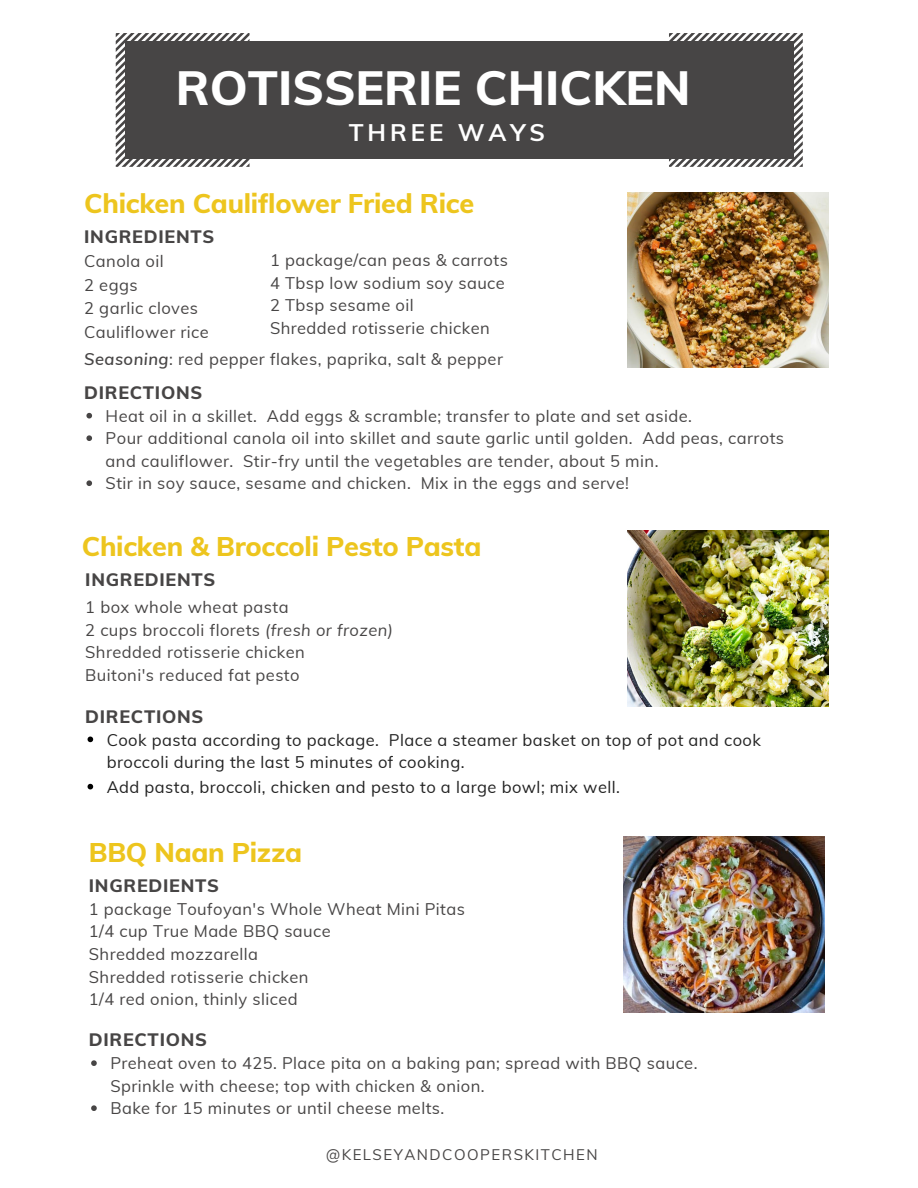
<style>
.page{position:relative;width:918px;height:1188px;background:#fff}
.page>*{position:absolute;margin:0;border:0;box-sizing:border-box;transform-origin:0 0}
.t1{font:800 48px "Muli";color:#fff}
.t2{font:800 27px "Muli";letter-spacing:-.01em;color:#edc51e}
.t3{font:700 24px "Muli";letter-spacing:.165em;color:#fff}
.t4{font:800 18px "Muli";letter-spacing:.04em;color:#474545}
.t5{font:16.5px/22.5px "Muli";letter-spacing:.025em;color:#474545}
.t6{font:16.5px/22.5px "Muli";letter-spacing:.025em;color:#222}
.t7{font:15px "Muli";letter-spacing:.1em;color:#474545}
.s1{font-weight:600;font-style:italic}
.s2{font-style:italic}
</style>
<div class="page">
<svg style="left:91px;top:1060px;width:6px;height:6px"></svg>
<svg style="left:91px;top:1105px;width:6px;height:6px"></svg>
<img style="left:623px;top:837px;width:201px;height:175px">
<svg style="left:88px;top:737px;width:5px;height:5px"></svg>
<svg style="left:88px;top:784px;width:5px;height:5px"></svg>
<img style="left:628px;top:531px;width:201px;height:175px">
<img style="left:628px;top:192px;width:201px;height:176px">
<svg style="left:669px;top:33px;width:134px;height:134px"></svg>
<div style="left:125px;top:41px;width:668px;height:117px;background:#474545"></div>
<svg style="left:86px;top:413px;width:6px;height:6px"></svg>
<svg style="left:86px;top:435px;width:6px;height:6px"></svg>
<svg style="left:86px;top:480px;width:6px;height:6px"></svg>
<svg style="left:116px;top:33px;width:134px;height:134px"></svg>
<p class="t1" style="left:176px;top:57px;width:516px">ROTISSERIE CHICKEN</p>
<p class="t3" style="left:349px;top:117px;width:198px">THREE WAYS</p>
<p class="t2" style="left:84px;top:186px;width:392px">Chicken Cauliflower Fried Rice</p>
<p class="t4" style="left:84px;top:225px;width:132px">INGREDIENTS</p>
<p class="t5" style="left:84px;top:250px;width:81px">Canola oil</p>
<p class="t5" style="left:84px;top:273px;width:55px">2 eggs</p>
<p class="t5" style="left:84px;top:297px;width:115px">2 garlic cloves</p>
<p class="t5" style="left:84px;top:320px;width:126px">Cauliflower rice</p>
<p class="t5" style="left:84px;top:348px;width:420px"><span class="s1">Seasoning</span>: red pepper flakes, paprika, salt &amp; pepper</p>
<p class="t5" style="left:270px;top:249px;width:239px">1 package/can peas &amp; carrots</p>
<p class="t5" style="left:270px;top:271px;width:236px">4 Tbsp low sodium soy sauce</p>
<p class="t5" style="left:270px;top:294px;width:145px">2 Tbsp sesame oil</p>
<p class="t5" style="left:270px;top:316px;width:221px">Shredded rotisserie chicken</p>
<p class="t4" style="left:84px;top:381px;width:120px">DIRECTIONS</p>
<p class="t5" style="left:106px;top:404px;width:588px">Heat oil in a skillet. Add eggs &amp; scramble; transfer to plate and set aside.</p>
<p class="t5" style="left:106px;top:427px;width:680px">Pour additional canola oil into skillet and saute garlic until golden. Add peas, carrots and cauliflower. Stir-fry until the vegetables are tender, about 5 min.</p>
<p class="t5" style="left:106px;top:472px;width:525px">Stir in soy sauce, sesame and chicken. Mix in the eggs and serve!</p>
<p class="t2" style="left:82px;top:529px;width:401px">Chicken &amp; Broccoli Pesto Pasta</p>
<p class="t4" style="left:85px;top:568px;width:132px">INGREDIENTS</p>
<p class="t5" style="left:85px;top:596px;width:205px">1 box whole wheat pasta</p>
<p class="t5" style="left:85px;top:618px;width:309px">2 cups broccoli florets <span class="s2">(fresh or frozen)</span></p>
<p class="t5" style="left:85px;top:641px;width:221px">Shredded rotisserie chicken</p>
<p class="t5" style="left:85px;top:663px;width:216px">Buitoni's reduced fat pesto</p>
<p class="t4" style="left:85px;top:705px;width:120px">DIRECTIONS</p>
<p class="t6" style="left:107px;top:728px;width:656px">Cook pasta according to package. Place a steamer basket on top of pot and cook broccoli during the last 5 minutes of cooking.</p>
<p class="t6" style="left:107px;top:775px;width:515px">Add pasta, broccoli, chicken and pesto to a large bowl; mix well.</p>
<p class="t2" style="left:89px;top:835px;width:215px">BBQ Naan Pizza</p>
<p class="t4" style="left:89px;top:874px;width:132px">INGREDIENTS</p>
<p class="t5" style="left:89px;top:897px;width:378px">1 package Toufoyan's Whole Wheat Mini Pitas</p>
<p class="t5" style="left:89px;top:920px;width:243px">1/4 cup True Made BBQ sauce</p>
<p class="t5" style="left:89px;top:943px;width:171px">Shredded mozzarella</p>
<p class="t5" style="left:89px;top:965px;width:221px">Shredded rotisserie chicken</p>
<p class="t5" style="left:89px;top:988px;width:210px">1/4 red onion, thinly sliced</p>
<p class="t4" style="left:89px;top:1028px;width:120px">DIRECTIONS</p>
<p class="t5" style="left:110px;top:1052px;width:589px">Preheat oven to 425. Place pita on a baking pan; spread with BBQ sauce.<br>Sprinkle with cheese; top with chicken &amp; onion.</p>
<p class="t5" style="left:110px;top:1097px;width:335px">Bake for 15 minutes or until cheese melts.</p>
<p class="t7" style="left:326px;top:1145px;width:273px">@KELSEYANDCOOPERSKITCHEN</p>
</div>
